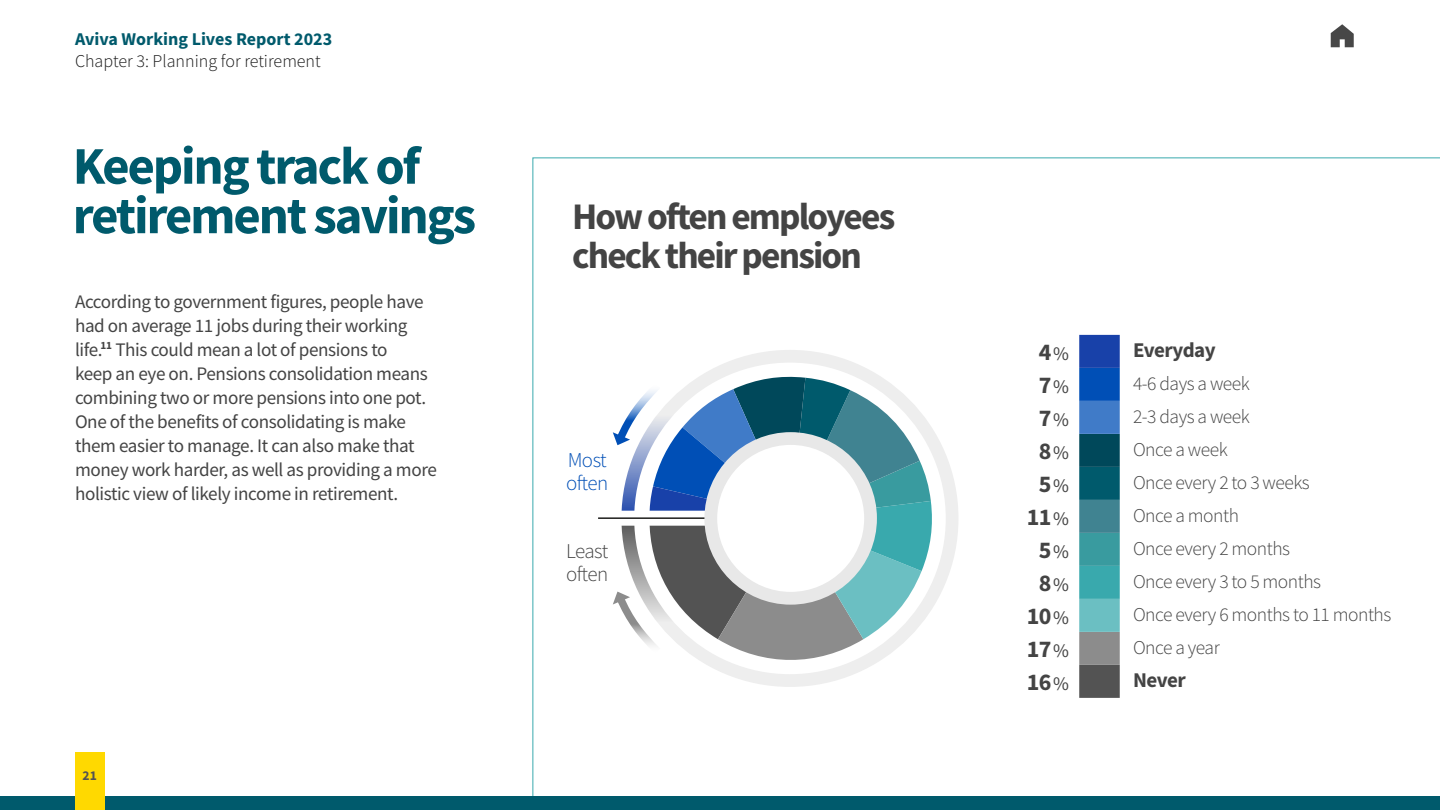
<style>
.page{position:relative;width:1440px;height:810px;background:#fff}
.page>*{position:absolute;margin:0;border:0;box-sizing:border-box;transform-origin:0 0}
.t1{font:700 52.88px/49.5px "Source Sans Pro";letter-spacing:-.04em;color:#005a6c}
.t2{font:700 37.5px/39px "Source Sans Pro";letter-spacing:-.05em;color:#444}
.t3{font:700 24px/33px "Source Sans Pro";letter-spacing:-.025em;color:#444;text-align:center}
.t4{font:700 21px "Source Sans Pro";letter-spacing:-.025em;color:#444}
.t5{font:300 21px/23.2px "Source Sans Pro";letter-spacing:-.03em;color:#444}
.t6{font:300 21px/23.2px "Source Sans Pro";letter-spacing:-.025em;color:#004fb6}
.t7{font:300 19.5px/33px "Source Sans Pro";letter-spacing:-.025em;color:#444}
.t8{font:19.12px/24px "Source Sans Pro";letter-spacing:-.02em;color:#444}
.t9{font:300 18px "Source Sans Pro";color:#191919}
.t10{font:700 18px "Source Sans Pro";color:#005a6c}
.t11{font:700 13.5px "Source Sans Pro";color:#535353}
.s1{font-weight:400;font-size:19.2px}
</style>
<div class="page">
<svg style="left:532px;top:158px;width:908px;height:638px"></svg>
<div style="left:1079px;top:665px;width:41px;height:33px;background:#535353"></div>
<div style="left:1079px;top:632px;width:41px;height:33px;background:#8c8c8c"></div>
<div style="left:1079px;top:599px;width:41px;height:33px;background:#6bbfc2"></div>
<div style="left:1079px;top:566px;width:41px;height:33px;background:#39a9ad"></div>
<div style="left:1079px;top:533px;width:41px;height:33px;background:#399b9f"></div>
<div style="left:1079px;top:500px;width:41px;height:33px;background:#408391"></div>
<div style="left:1079px;top:467px;width:41px;height:33px;background:#005a6c"></div>
<div style="left:1079px;top:434px;width:41px;height:33px;background:#00485a"></div>
<div style="left:1079px;top:401px;width:41px;height:33px;background:#407bc8"></div>
<div style="left:1079px;top:368px;width:41px;height:33px;background:#004fb6"></div>
<div style="left:1079px;top:335px;width:41px;height:33px;background:#1841a9"></div>
<div style="left:621px;top:350px;width:337px;height:337px;border:13px solid #eee;border-radius:50%"></div>
<div style="left:588px;top:519px;width:160px;height:102px;background:#fff"></div>
<div style="left:588px;top:415px;width:160px;height:104px;background:#fff"></div>
<hr style="left:598px;top:517px;width:207px;height:2px;background:#1d1d1b">
<svg style="left:610px;top:375px;width:324px;height:292px"></svg>
<svg style="left:1331px;top:24px;width:23px;height:23px"></svg>
<div style="left:0;top:796px;width:1440px;height:14px;background:#005a6c"></div>
<div style="left:75px;top:753px;width:29px;height:57px;background:#ffd900"></div>
<p class="t10" style="left:75px;top:27px;width:259px">Aviva Working Lives Report 2023</p>
<p class="t9" style="left:75px;top:50px;width:247px">Chapter 3: Planning for retirement</p>
<h1 class="t1" style="left:73px;top:141px;width:405px">Keeping track of retirement savings</h1>
<p class="t8" style="left:75px;top:289px;width:364px">According to government figures, people have had on average 11 jobs during their working life.<sup>11</sup> This could mean a lot of pensions to<br>keep an eye on. Pensions consolidation means combining two or more pensions into one pot.<br>One of the benefits of consolidating is make them easier to manage. It can also make that money work harder, as well as providing a more holistic view of likely income in retirement.</p>
<p class="t11" style="left:83px;top:766px;width:16px">21</p>
<h2 class="t2" style="left:572px;top:197px;width:325px">How often employees check their pension</h2>
<p class="t6" style="left:566px;top:448px;width:44px">Most often</p>
<p class="t5" style="left:566px;top:539px;width:44px">Least often</p>
<p class="t3" style="left:1027px;top:335px;width:44px">4<span class="s1">%<br></span>7<span class="s1">%<br></span>7<span class="s1">%<br></span>8<span class="s1">%<br></span>5<span class="s1">%<br></span>11<span class="s1">%<br></span>5<span class="s1">%<br></span>8<span class="s1">%<br></span>10<span class="s1">%<br></span>17<span class="s1">%<br></span>16<span class="s1">%</span></p>
<p class="t4" style="left:1133px;top:336px;width:84px">Everyday</p>
<p class="t7" style="left:1133px;top:367px;width:260px">4-6 days a week<br>2-3 days a week<br>Once a week<br>Once every 2 to 3 weeks<br>Once a month<br>Once every 2 months<br>Once every 3 to 5 months<br>Once every 6 months to 11 months<br>Once a year</p>
<p class="t4" style="left:1133px;top:666px;width:54px">Never</p>
</div>
